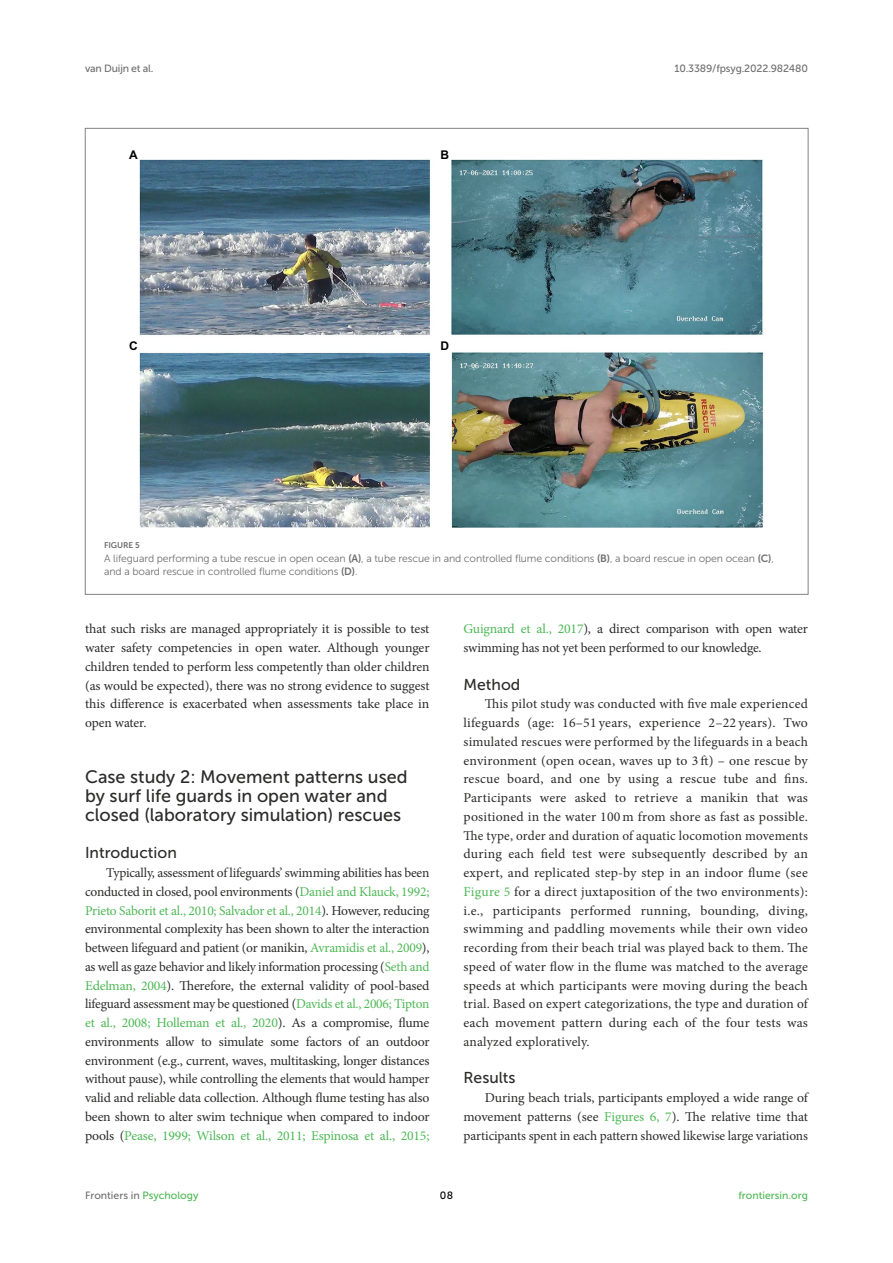
<style>
.page{position:relative;width:893px;height:1263px;background:#fff}
.page>*{position:absolute;margin:0;border:0;box-sizing:border-box;transform-origin:0 0}
.HEAD_2{font:18px/18.8px "Museo Sans 500";color:#2b2b2a}
.HEAD_3{font:15.75px "Museo Sans 500";color:#2b2b2a}
.HEAD_3_after_HEAD_2{font:15.75px "Museo Sans 500";color:#2b2b2a}
.TEXT_FLUSH{font:13.5px/18.8px "Minion Pro";letter-spacing:-.01em;color:#2b2b2a;text-align:justify}
.t1{font:700 12px "Arial";color:#000}
.FIG_LEG{font:10.5px/13.5px "Museo Sans 300";letter-spacing:-.01em;color:#706f70}
.t2{font:10.5px "Museo Sans 500";letter-spacing:-.015em;color:#706f70}
.t3{font:10.5px "Museo Sans 500";color:#4eb855}
.t4{font:10.5px "Museo Sans 500";color:#000}
.FIG_HD{font:8.25px "Museo Sans 700";letter-spacing:-.01em;color:#706f70}
.s1{font-family:"Museo Sans 700"}
.s2{color:#4eb855}
</style>
<div class="page">
<img style="left:139px;top:159px;width:625px;height:369px">
<p class="t2" style="left:85px;top:63px;width:70px">van Duijn et al.</p>
<p class="t2" style="left:674px;top:63px;width:135px">10.3389/fpsyg.2022.982480</p>
<p class="t1" style="left:129px;top:146px;width:10px">A</p>
<p class="t1" style="left:440px;top:146px;width:10px">B</p>
<p class="t1" style="left:129px;top:337px;width:10px">C</p>
<p class="t1" style="left:440px;top:337px;width:10px">D</p>
<p class="FIG_HD" style="left:104px;top:541px;width:37px">FIGURE 5</p>
<p class="FIG_LEG" style="left:104px;top:552px;width:671px">A lifeguard performing a tube rescue in open ocean <span class="s1">(A)</span>, a tube rescue in and controlled flume conditions <span class="s1">(B)</span>, a board rescue in open ocean <span class="s1">(C)</span>, and a board rescue in controlled flume conditions <span class="s1">(D)</span>.</p>
<p class="TEXT_FLUSH" style="left:85px;top:620px;width:346px">that such risks are managed appropriately it is possible to test water safety competencies in open water. Although younger children tended to perform less competently than older children (as would be expected), there was no strong evidence to suggest this difference is exacerbated when assessments take place in open water.</p>
<p class="HEAD_2" style="left:85px;top:768px;width:324px">Case study 2: Movement patterns used by surf life guards in open water and closed (laboratory simulation) rescues</p>
<p class="HEAD_3_after_HEAD_2" style="left:85px;top:844px;width:93px">Introduction</p>
<p class="TEXT_FLUSH" style="left:85px;top:863px;width:346px;text-indent:21px">Typically, assessment of lifeguards’ swimming abilities has been conducted in closed, pool environments (<span class="s2">Daniel and Klauck, 1992; Prieto Saborit et al., 2010; Salvador et al., 2014</span>). However, reducing environmental complexity has been shown to alter the interaction between lifeguard and patient (or manikin, <span class="s2">Avramidis et al., 2009</span>), as well as gaze behavior and likely information processing (<span class="s2">Seth and Edelman, 2004</span>). Therefore, the external validity of pool-based lifeguard assessment may be questioned (<span class="s2">Davids et al., 2006; Tipton et al., 2008; Holleman et al., 2020</span>). As a compromise, flume environments allow to simulate some factors of an outdoor environment (e.g., current, waves, multitasking, longer distances without pause), while controlling the elements that would hamper valid and reliable data collection. Although flume testing has also been shown to alter swim technique when compared to indoor pools (<span class="s2">Pease, 1999; Wilson et al., 2011; Espinosa et al., 2015;</span></p>
<p class="TEXT_FLUSH" style="left:463px;top:620px;width:346px"><span class="s2">Guignard et al., 2017</span>), a direct comparison with open water swimming has not yet been performed to our knowledge.</p>
<p class="HEAD_3" style="left:463px;top:675px;width:58px">Method</p>
<p class="TEXT_FLUSH" style="left:463px;top:695px;width:346px;text-indent:21px">This pilot study was conducted with five male experienced lifeguards (age: 16–51 years, experience 2–22 years). Two simulated rescues were performed by the lifeguards in a beach environment (open ocean, waves up to 3 ft) – one rescue by rescue board, and one by using a rescue tube and fins.<br>Participants were asked to retrieve a manikin that was positioned in the water 100 m from shore as fast as possible.<br>The type, order and duration of aquatic locomotion movements during each field test were subsequently described by an expert, and replicated step-by step in an indoor flume (see <span class="s2">Figure 5</span> for a direct juxtaposition of the two environments): i.e., participants performed running, bounding, diving, swimming and paddling movements while their own video recording from their beach trial was played back to them. The speed of water flow in the flume was matched to the average speeds at which participants were moving during the beach trial. Based on expert categorizations, the type and duration of each movement pattern during each of the four tests was analyzed exploratively.</p>
<p class="HEAD_3" style="left:463px;top:1069px;width:54px">Results</p>
<p class="TEXT_FLUSH" style="left:463px;top:1088px;width:346px;text-indent:21px">During beach trials, participants employed a wide range of movement patterns (see <span class="s2">Figures 6, 7</span>). The relative time that participants spent in each pattern showed likewise large variations</p>
<p class="t2" style="left:85px;top:1190px;width:115px">Frontiers in <span class="s2">Psychology</span></p>
<p class="t4" style="left:440px;top:1190px;width:15px">08</p>
<p class="t3" style="left:738px;top:1190px;width:71px">frontiersin.org</p>
</div>
